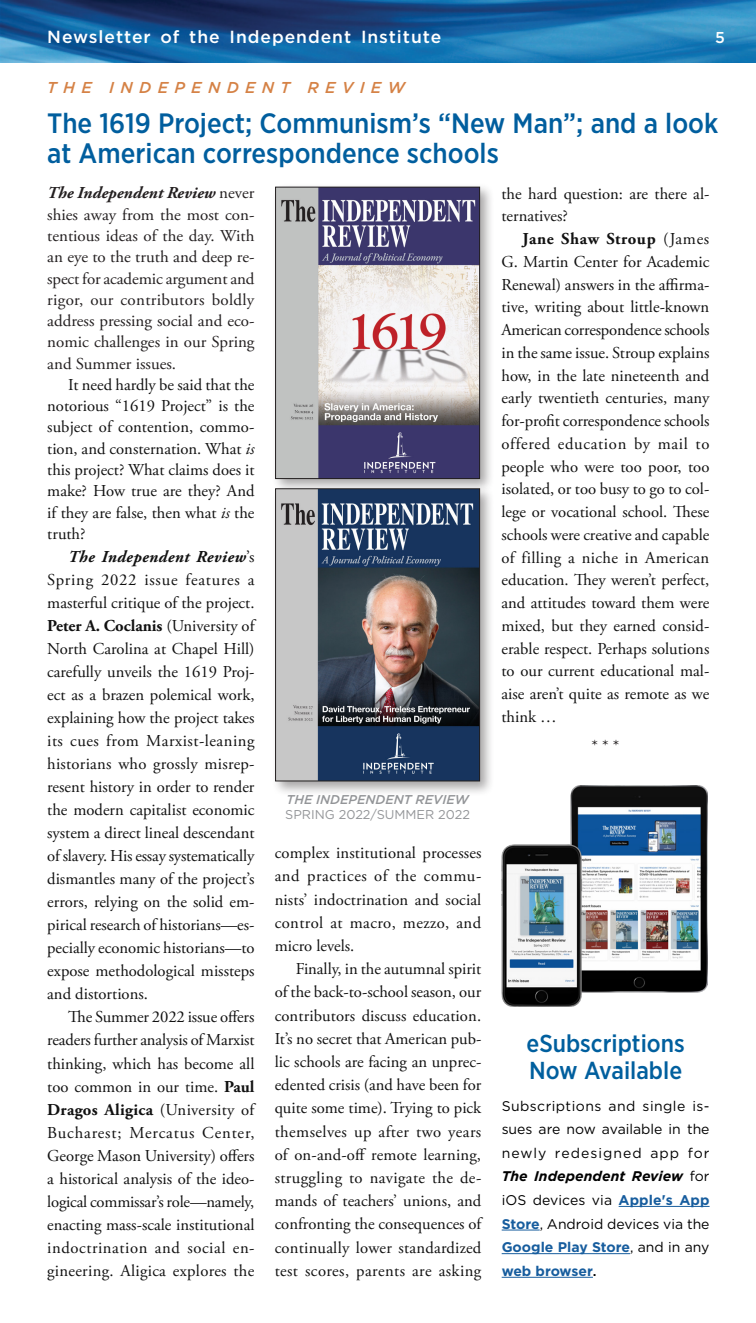
<style>
.page{position:relative;width:756px;height:1323px;background:#fff}
.page>*{position:absolute;margin:0;border:0;box-sizing:border-box;transform-origin:0 0}
.headline{font:500 28px/29.8px "Gotham Narrow";color:#005e9e}
.Body{font:500 24.5px/26.2px "Gotham Narrow";color:#005f9e}
.Page___and_heading{font:500 17.5px "Gotham";letter-spacing:.055em;color:#fff}
.Body-2{font:16.62px/23.1px "Adobe Garamond Pro";color:#111;text-align:justify}
.Body-3{font:16.62px/21.3px "Adobe Garamond Pro";color:#231f20;text-align:justify}
.Page_Title_-_Orange{font:italic 500 15.75px "Gotham";letter-spacing:.4em;color:#d58246}
.Page___and_heading-2{font:500 15.75px "Gotham";color:#fff}
.Body-4{font:14px/23.6px "Gotham";letter-spacing:.005em;color:#000;text-align:justify}
.Photo_Captions{font:12.78px "Gotham";color:#939598}
.Photo_Captions-2{font:italic 500 12.78px "Gotham";color:#939598}
.s1{font-weight:700;font-style:italic}
.s2{font-style:italic}
.s3{font-weight:700}
.s4{font-weight:700;color:#175d9e}
.s5{font-weight:500}
</style>
<div class="page">
<img style="left:0;top:0;width:756px;height:63px">
<div style="left:271px;top:183px;width:224px;height:311px;background:#231f20;opacity:.4"></div>
<img style="left:277px;top:189px;width:201px;height:288px">
<div style="left:275px;top:187px;width:205px;height:292px;border:1px solid #231f20"></div>
<div style="left:271px;top:485px;width:224px;height:311px;background:#231f20;opacity:.4"></div>
<img style="left:277px;top:491px;width:201px;height:288px">
<div style="left:275px;top:489px;width:205px;height:292px;border:1px solid #231f20"></div>
<hr style="left:619px;top:1206px;width:91px;height:1px;background:#175d9e">
<hr style="left:502px;top:1230px;width:38px;height:1px;background:#175d9e">
<hr style="left:502px;top:1253px;width:128px;height:1px;background:#175d9e">
<hr style="left:502px;top:1277px;width:91px;height:1px;background:#175d9e">
<img style="left:502px;top:785px;width:206px;height:221px">
<p class="Page___and_heading" style="left:47px;top:25px;width:396px">Newsletter of the Independent Institute</p>
<p class="Page___and_heading-2" style="left:715px;top:27px;width:11px">5</p>
<p class="Page_Title_-_Orange" style="left:47px;top:77px;width:359px">THE INDEPENDENT REVIEW</p>
<p class="headline" style="left:47px;top:108px;width:673px">The 1619 Project; Communism’s “New Man”; and a look at American correspondence schools</p>
<p class="Body-3" style="left:47px;top:183px;width:209px"><span class="s1">The Independent Review</span> never shies away from the most con&shy;tentious ideas of the day. With an eye to the truth and deep re&shy;spect for academic argument and rigor, our contributors boldly address pressing social and eco&shy;nomic challenges in our Spring and Summer issues.</p>
<p class="Body-2" style="left:47px;top:375px;width:209px;line-height:21.3px;text-indent:21px">It need hardly be said that the notorious “1619 Project” is the subject of contention, commo&shy;tion, and consternation. What <span class="s2">is </span>this project? What claims does it make? How true are they? And if they are false, then what <span class="s2">is</span> the truth?</p>
<p class="Body-2" style="left:47px;top:546px;width:209px;text-indent:21px"><span class="s1">The Independent Review</span>’s Spring 2022 issue features a masterful critique of the project.<br><span class="s3">Peter A. Coclanis</span> (University of North Carolina at Chapel Hill) carefully unveils the 1619 Proj&shy;ect as a brazen polemical work, explaining how the project takes its cues from Marxist-leaning historians who grossly misrep&shy;resent history in order to render the modern capitalist economic system a direct lineal descendant of slavery. His essay systematically dismantles many of the project’s errors, relying on the solid em&shy;pirical research of historians—es&shy;pecially economic historians—to expose methodological missteps and distortions.</p>
<p class="Body-2" style="left:47px;top:1006px;width:209px;text-indent:21px">The Summer 2022 issue offers readers further analysis of Marxist thinking, which has become all too common in our time. <span class="s3">Paul Dragos Aligica</span> (University of Bucharest; Mercatus Center, George Mason University) offers a historical analysis of the ideo&shy;logical commissar’s role—namely, enacting mass-scale institutional indoctrination and social en&shy;gineering. Aligica explores the</p>
<p class="Body-2" style="left:501px;top:183px;width:209px">the hard question: are there al&shy;ternatives?</p>
<p class="Body-2" style="left:501px;top:228px;width:210px;text-indent:21px"><span class="s3">Jane Shaw Stroup</span> (James G. Martin Center for Academic Renewal) answers in the affirma&shy;tive, writing about little-known American correspondence schools in the same issue. Stroup explains how, in the late nineteenth and early twentieth centuries, many for-profit correspondence schools offered education by mail to people who were too poor, too isolated, or too busy to go to col&shy;lege or vocational school. These schools were creative and capable of filling a niche in American education. They weren’t perfect, and attitudes toward them were mixed, but they earned consid&shy;erable respect. Perhaps solutions to our current educational mal&shy;aise aren’t quite as remote as we think …</p>
<p class="Body-3" style="left:591px;top:735px;width:29px">* * *</p>
<p class="Photo_Captions-2" style="left:286px;top:791px;width:184px">THE INDEPENDENT REVIEW</p>
<p class="Photo_Captions" style="left:285px;top:806px;width:186px">SPRING 2022/SUMMER 2022</p>
<p class="Body-2" style="left:275px;top:842px;width:208px">complex institutional processes and practices of the commu&shy;nists’ indoctrination and social control at macro, mezzo, and micro levels.</p>
<p class="Body-2" style="left:275px;top:958px;width:208px;text-indent:21px">Finally, in the autumnal spirit of the back-to-school season, our contributors discuss education.<br>It’s no secret that American pub&shy;lic schools are facing an unprec&shy;edented crisis (and have been for quite some time). Trying to pick themselves up after two years of on-and-off remote learning, struggling to navigate the de&shy;mands of teachers’ unions, and confronting the consequences of continually lower standardized test scores, parents are asking</p>
<p class="Body" style="left:527px;top:1030px;width:160px">eSubscriptions<br>Now Available</p>
<p class="Body-4" style="left:502px;top:1093px;width:209px">Subscriptions and single is&shy;sues are now available in the newly redesigned app for <span class="s1">The Independent Review</span> for iOS devices via <span class="s4">Apple's App Store</span>, Android devices via the <span class="s4">Google Play Store</span>, and in any <span class="s4">web browser</span><span class="s5">.</span></p>
</div>
